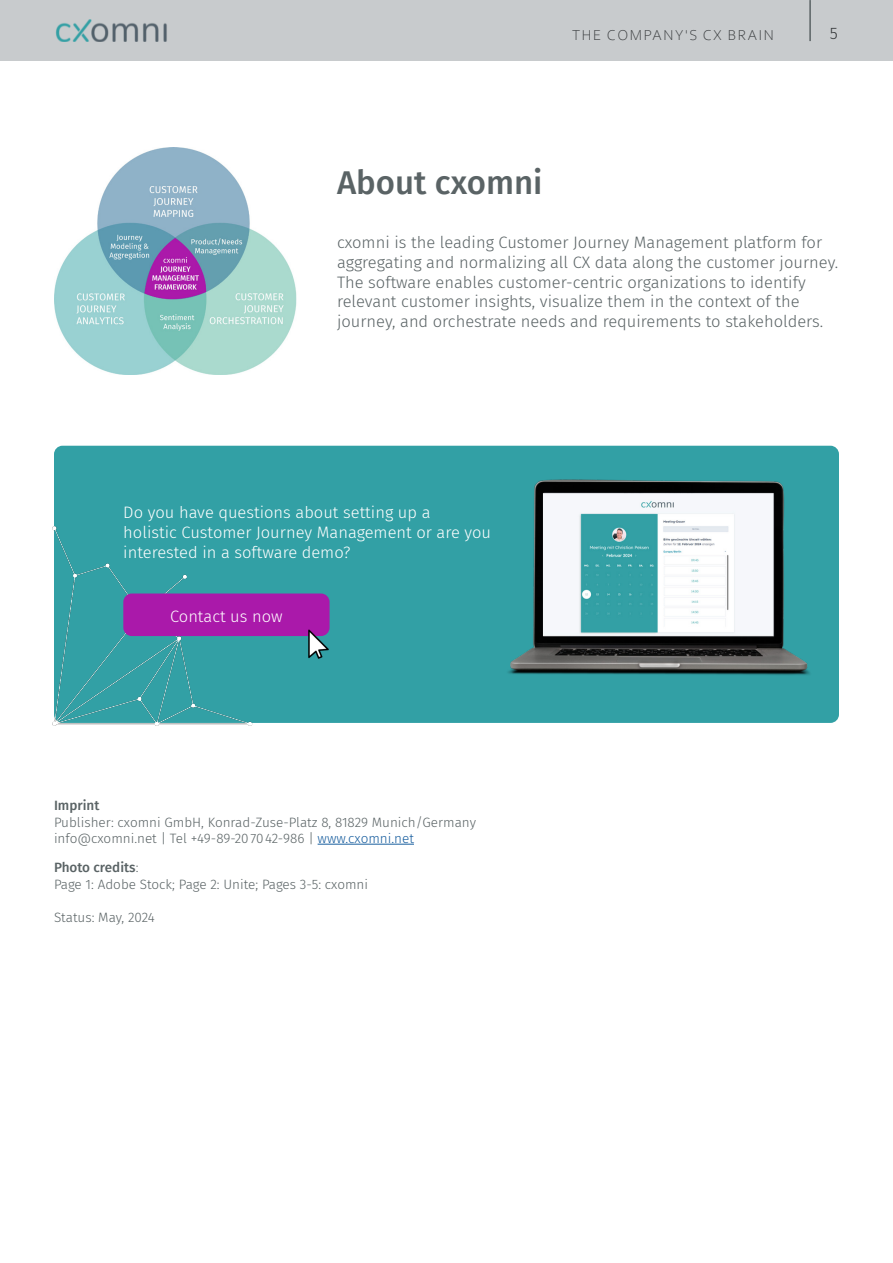
<style>
.page{position:relative;width:893px;height:1263px;background:#fff}
.page>*{position:absolute;margin:0;border:0;box-sizing:border-box;transform-origin:0 0}
.Headline_2{font:500 33px "Fira Sans";color:#5a6365}
.Default_copy{font:300 16.5px/19.8px "Fira Sans";color:#5a6365}
.t1{font:300 16.5px/19.8px "Fira Sans";color:#fff}
.t2{font:300 16.5px "Fira Sans";color:#35383a}
.t3{font:300 15px "Corbel";letter-spacing:.11em;color:#35383a}
.DefaultParagraph{font:300 13.5px/16.5px "Fira Sans";color:#5a6365}
.s1{font-weight:500}
.s2{color:#175d9e}
</style>
<div class="page">
<div style="left:54px;top:446px;width:785px;height:277px;background:#32a0a5;border-radius:9px"></div>
<img style="left:52px;top:445px;width:302px;height:281px">
<img style="left:54px;top:147px;width:243px;height:227px">
<hr style="left:318px;top:844px;width:96px;height:1px;background:#175d9e">
<img style="left:479px;top:445px;width:360px;height:278px">
<div style="left:123px;top:593px;width:207px;height:43px;background:#aa19aa;border-radius:9px"></div>
<img style="left:282px;top:610px;width:72px;height:68px">
<div style="left:0;top:0;width:893px;height:61px;background:#c8cbcd"></div>
<hr style="left:809px;top:0;width:2px;height:41px;background:#5a6365">
<img style="left:55px;top:19px;width:112px;height:23px">
<p class="t3" style="left:572px;top:26px;width:203px">THE COMPANY'S CX BRAIN</p>
<p class="t2" style="left:830px;top:22px;width:10px">5</p>
<p class="Headline_2" style="left:337px;top:156px;width:207px">About cxomni</p>
<p class="Default_copy" style="left:337px;top:232px;width:503px">cxomni is the leading Customer Journey Management platform for aggregating and normalizing all CX data along the customer journey.<br>The software enables customer-centric organizations to identify relevant customer insights, visualize them in the context of the</p>
<p class="Default_copy" style="left:337px;top:311px;width:488px">journey, and orchestrate needs and requirements to stakeholders.</p>
<p class="t1" style="left:123px;top:502px;width:309px">Do you have questions about setting up a</p>
<p class="t1" style="left:123px;top:522px;width:369px">holistic Customer Journey Management or are you interested in a software demo?</p>
<p class="t1" style="left:170px;top:606px;width:114px">Contact us now</p>
<p class="DefaultParagraph" style="left:54px;top:797px;width:423px"><span class="s1">Imprint<br></span>Publisher: cxomni GmbH, Konrad-Zuse-Platz 8, 81829 Munich/Germany info@cxomni.net | Tel +49-89-207042-986 | <span class="s2">www.cxomni.net</span></p>
<p class="DefaultParagraph" style="left:54px;top:859px;width:316px"><span class="s1">Photo credits</span>:<br>Page 1: Adobe Stock; Page 2: Unite; Pages 3-5: cxomni</p>
<p class="DefaultParagraph" style="left:54px;top:909px;width:102px">Status: May, 2024</p>
</div>
